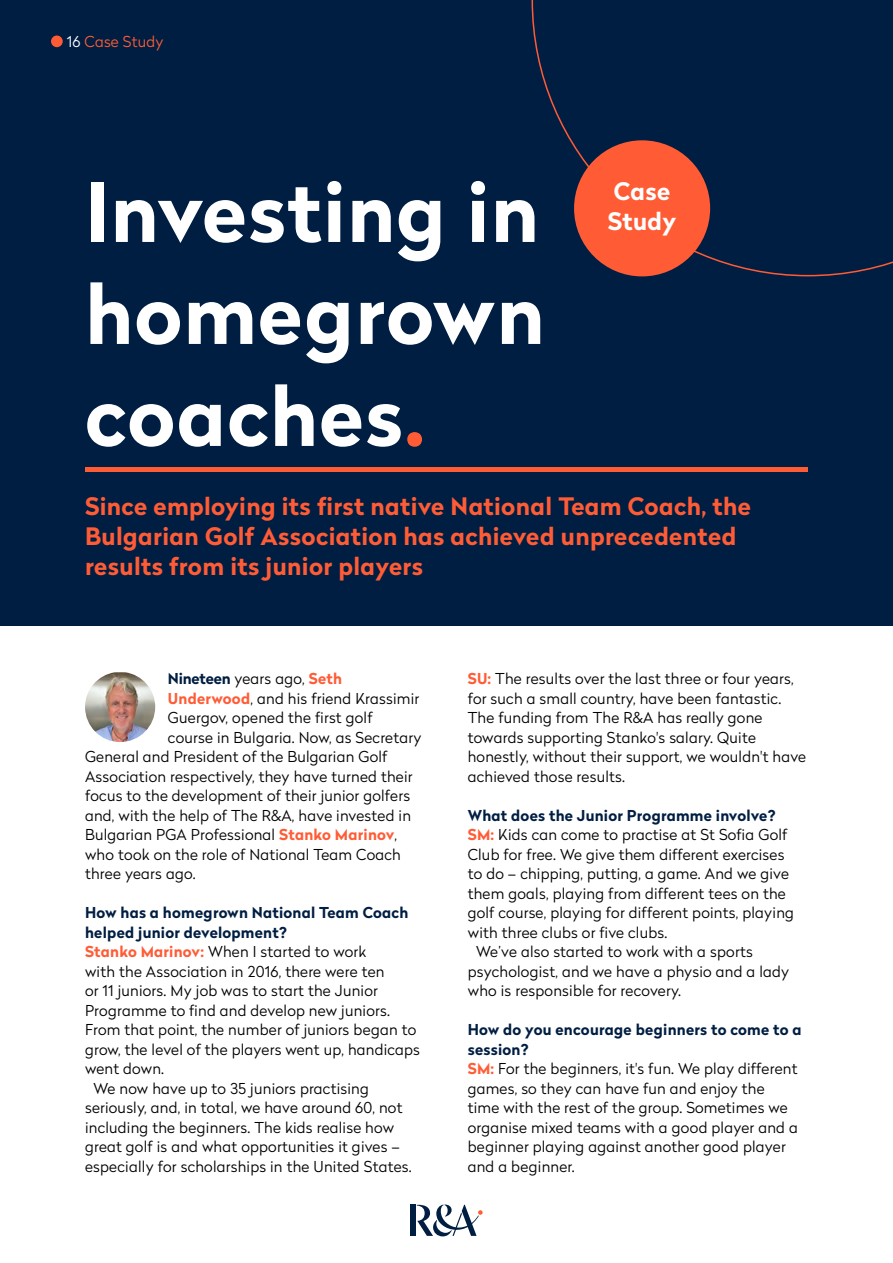
<style>
.page{position:relative;width:893px;height:1263px;background:#fff}
.page>*{position:absolute;margin:0;border:0;box-sizing:border-box;transform-origin:0 0}
.t1{font:700 81px/102px "Radikal W03";letter-spacing:.015em;color:#fff;text-align:justify}
.t2{font:700 24px/30px "Radikal W03";letter-spacing:.015em;color:#ff5c36}
.t3{font:700 24px/30px "Radikal W03";letter-spacing:.015em;color:#fff}
.t4{font:300 15px/19.5px "Radikal W03";letter-spacing:.015em;color:#000}
.t5{font:700 15px "Radikal W03";letter-spacing:.015em;color:#001e42}
.t6{font:300 15px "Radikal W03";letter-spacing:.015em;color:#ff5c36}
.s1{color:#fff}
.s2{color:#ff5c36}
.s3{font-weight:700;color:#001e42}
.s4{font-weight:700;color:#ff5c36}
</style>
<div class="page">
<div style="left:410px;top:1205px;width:6px;height:31px;background:#001e42"></div>
<svg style="left:417px;top:1204px;width:66px;height:32px"></svg>
<div style="left:0;top:0;width:893px;height:625px;background:#001e42"></div>
<hr style="left:85px;top:468px;width:723px;height:4px;background:#ff5c36">
<div style="left:51px;top:36px;width:12px;height:11px;background:#ff5c36;border-radius:50%"></div>
<img style="left:85px;top:672px;width:70px;height:70px">
<svg style="left:531px;top:0;width:362px;height:276px"></svg>
<div style="left:574px;top:140px;width:136px;height:136px;background:#ff5c36;border-radius:50%"></div>
<p class="t6" style="left:67px;top:31px;width:98px"><span class="s1">16</span> Case Study</p>
<h1 class="t1" style="left:85px;top:160px;width:461px">Investing in homegrown coaches<span class="s2">.</span></h1>
<h2 class="t3" style="left:608px;top:175px;width:70px">Case<br>Study</h2>
<h2 class="t2" style="left:85px;top:491px;width:667px">Since employing its first native National Team Coach, the<br>Bulgarian Golf Association has achieved unprecedented results from its junior players</h2>
<p class="t4" style="left:168px;top:668px;width:175px"><span class="s3">Nineteen</span> years ago, <span class="s4">Seth</span></p>
<p class="t4" style="left:168px;top:688px;width:253px"><span class="s4">Underwood</span>, and his friend Krassimir</p>
<p class="t4" style="left:168px;top:707px;width:206px">Guergov, opened the first golf</p>
<p class="t4" style="left:168px;top:727px;width:255px">course in Bulgaria. Now, as Secretary</p>
<p class="t4" style="left:85px;top:746px;width:304px">General and President of the Bulgarian Golf</p>
<p class="t4" style="left:85px;top:766px;width:329px">Association respectively, they have turned their</p>
<p class="t4" style="left:85px;top:785px;width:327px">focus to the development of their junior golfers</p>
<p class="t4" style="left:85px;top:805px;width:327px">and, with the help of The R&amp;A, have invested in</p>
<p class="t4" style="left:85px;top:824px;width:314px">Bulgarian PGA Professional <span class="s4">Stanko Marinov</span>,</p>
<p class="t4" style="left:85px;top:844px;width:317px">who took on the role of National Team Coach</p>
<p class="t4" style="left:85px;top:863px;width:112px">three years ago.</p>
<p class="t5" style="left:85px;top:902px;width:325px">How has a homegrown National Team Coach</p>
<p class="t5" style="left:85px;top:921px;width:203px">helped junior development?</p>
<p class="t4" style="left:85px;top:941px;width:283px"><span class="s4">Stanko Marinov:</span> When I started to work</p>
<p class="t4" style="left:85px;top:961px;width:301px">with the Association in 2016, there were ten</p>
<p class="t4" style="left:85px;top:980px;width:294px">or 11 juniors. My job was to start the Junior</p>
<p class="t4" style="left:85px;top:1000px;width:306px">Programme to find and develop new juniors.</p>
<p class="t4" style="left:85px;top:1019px;width:333px">From that point, the number of juniors began to</p>
<p class="t4" style="left:85px;top:1039px;width:336px">grow, the level of the players went up, handicaps</p>
<p class="t4" style="left:85px;top:1058px;width:81px">went down.</p>
<p class="t4" style="left:94px;top:1078px;width:277px">We now have up to 35 juniors practising</p>
<p class="t4" style="left:85px;top:1097px;width:319px">seriously, and, in total, we have around 60, not</p>
<p class="t4" style="left:85px;top:1117px;width:311px">including the beginners. The kids realise how</p>
<p class="t4" style="left:85px;top:1136px;width:316px">great golf is and what opportunities it gives –</p>
<p class="t4" style="left:85px;top:1156px;width:328px">especially for scholarships in the United States.</p>
<p class="t4" style="left:468px;top:668px;width:340px"><span class="s4">SU:</span> The results over the last three or four years, for such a small country, have been fantastic.<br>The funding from The R&amp;A has really gone towards supporting Stanko's salary. Quite honestly, without their support, we wouldn't have achieved those results.</p>
<p class="t5" style="left:468px;top:804px;width:309px">What does the Junior Programme involve?</p>
<p class="t4" style="left:468px;top:824px;width:321px"><span class="s4">SM:</span> Kids can come to practise at St Sofia Golf</p>
<p class="t4" style="left:468px;top:844px;width:318px">Club for free. We give them different exercises</p>
<p class="t4" style="left:468px;top:863px;width:323px">to do – chipping, putting, a game. And we give</p>
<p class="t4" style="left:468px;top:883px;width:320px">them goals, playing from different tees on the</p>
<p class="t4" style="left:468px;top:902px;width:328px">golf course, playing for different points, playing</p>
<p class="t4" style="left:468px;top:922px;width:201px">with three clubs or five clubs.</p>
<p class="t4" style="left:476px;top:941px;width:278px">We’ve also started to work with a sports</p>
<p class="t4" style="left:468px;top:961px;width:323px">psychologist, and we have a physio and a lady</p>
<p class="t4" style="left:468px;top:980px;width:215px">who is responsible for recovery.</p>
<p class="t4" style="left:468px;top:1019px;width:335px"><span class="s3">How do you encourage beginners to come to a session?<br></span><span class="s4">SM:</span> For the beginners, it's fun. We play different games, so they can have fun and enjoy the<br>time with the rest of the group. Sometimes we organise mixed teams with a good player and a beginner playing against another good player and a beginner.</p>
</div>
